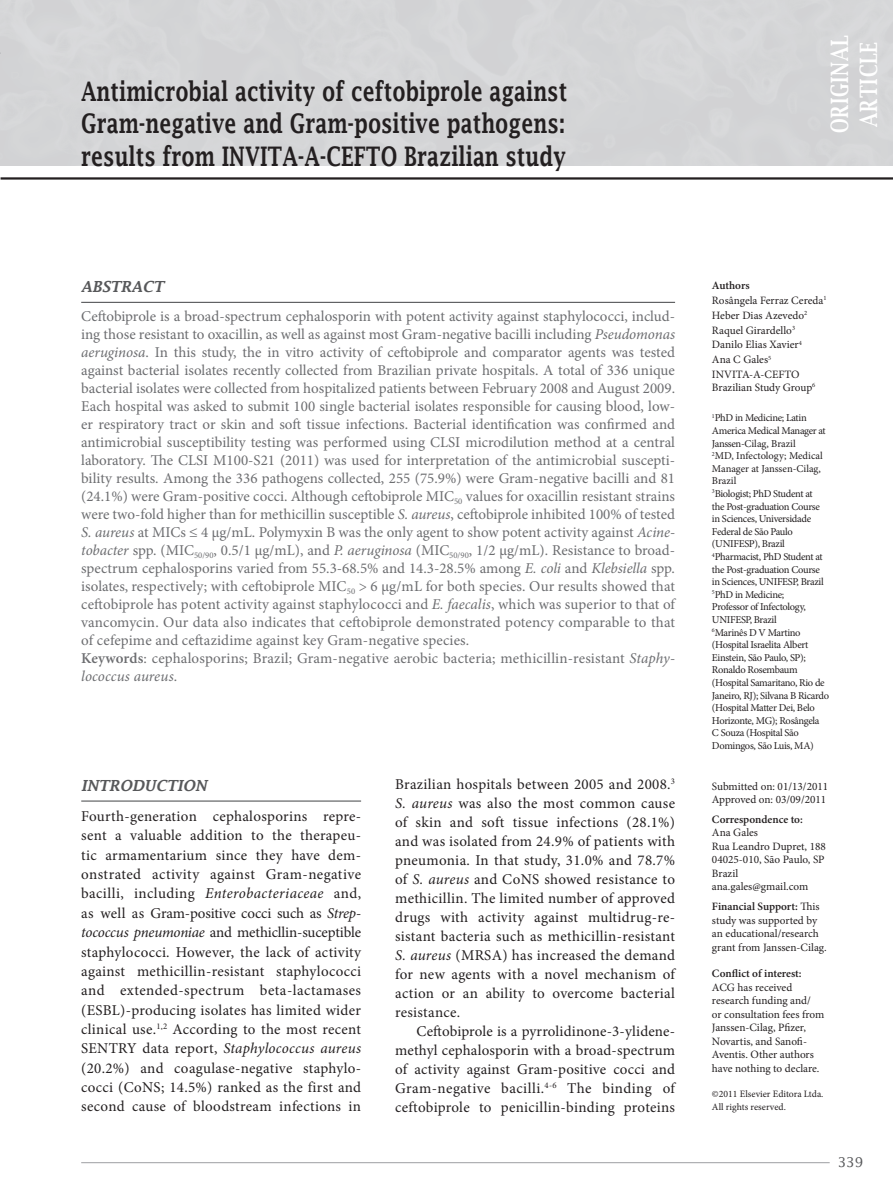
<style>
.page{position:relative;width:893px;height:1192px;background:#fff}
.page>*{position:absolute;margin:0;border:0;box-sizing:border-box;transform-origin:0 0}
.t1{font:600 27px/32.4px "Lucida Fax";color:#231f20;text-align:justify;scale:.75 1}
.t2{font:600 24px/28.8px "Lucida Bright";letter-spacing:.04em;color:#fff;scale:.75 1}
.t3{font:15px/18px "Minion Pro";color:#6c6d70}
.t4{font:15px/19.4px "Minion Pro";letter-spacing:.02em;color:#231f20;text-align:justify}
.t5{font:italic 600 15px "Lucida Fax";color:#57585a}
.t6{font:13.5px "Lucida Fax";color:#57585a}
.t7{font:11.25px/13.5px "Minion Pro";color:#231f20}
.t8{font:600 11.25px "Minion Pro";color:#231f20}
.t9{font:10.5px/12.6px "Minion Pro";letter-spacing:-.03em;color:#231f20}
.t10{font:9.75px/13.5px "Minion Pro";color:#231f20}
.s1{font-style:italic}
.s2{font-weight:600}
</style>
<div class="page">
<hr style="left:1px;top:177px;width:892px;height:3px;background:#231f20">
<hr style="left:81px;top:1162px;width:749px;height:1px;background:#a8a9ad">
<hr style="left:81px;top:302px;width:594px;height:1px;background:#57585a">
<hr style="left:81px;top:800px;width:280px;height:1px;background:#57585a">
<h1 class="t1" style="left:81px;top:75px;width:650px">Antimicrobial activity of ceftobiprole against Gram-negative and Gram-positive pathogens: results from INVITA-A-CEFTO Brazilian study</h1>
<h2 class="t2" style="left:825px;top:133px;width:132px;rotate:-90deg">ORIGINAL<br>ARTICLE</h2>
<p class="t5" style="left:81px;top:278px;width:84px">ABSTRACT</p>
<p class="t3" style="left:81px;top:307px;width:597px">Ceftobiprole is a broad-spectrum cephalosporin with potent activity against staphylococci, includ&shy;ing those resistant to oxacillin, as well as against most Gram-negative bacilli including <span class="s1">Pseudomonas aeruginosa</span>. In this study, the in vitro activity of ceftobiprole and comparator agents was tested against bacterial isolates recently collected from Brazilian private hospitals. A total of 336 unique bacterial isolates were collected from hospitalized patients between February 2008 and August 2009.<br>Each hospital was asked to submit 100 single bacterial isolates responsible for causing blood, low&shy;er respiratory tract or skin and soft tissue infections. Bacterial identification was confirmed and antimicrobial susceptibility testing was performed using CLSI microdilution method at a central laboratory. The CLSI M100-S21 (2011) was used for interpretation of the antimicrobial suscepti&shy;bility results. Among the 336 pathogens collected, 255 (75.9%) were Gram-negative bacilli and 81 (24.1%) were Gram-positive cocci. Although ceftobiprole MIC<sub>50</sub> values for oxacillin resistant strains were two-fold higher than for methicillin susceptible <span class="s1">S. aureus</span>, ceftobiprole inhibited 100% of tested <span class="s1">S. aureus</span> at MICs ≤ 4 μg/mL. Polymyxin B was the only agent to show potent activity against <span class="s1">Acine&shy;tobacter</span> spp. (MIC<sub>50/90</sub>, 0.5/1 μg/mL), and <span class="s1">P. aeruginosa</span> (MIC<sub>50/90</sub>, 1/2 μg/mL). Resistance to broad&shy;spectrum cephalosporins varied from 55.3-68.5% and 14.3-28.5% among <span class="s1">E. coli</span> and <span class="s1">Klebsiella</span> spp. isolates, respectively; with ceftobiprole MIC<sub>50</sub> &gt; 6 μg/mL for both species. Our results showed that ceftobiprole has potent activity against staphylococci and <span class="s1">E. faecalis</span>, which was superior to that of vancomycin. Our data also indicates that ceftobiprole demonstrated potency comparable to that of cefepime and ceftazidime against key Gram-negative species.<br><span class="s2">Keywords</span>: cephalosporins; Brazil; Gram-negative aerobic bacteria; methicillin-resistant <span class="s1">Staphy&shy;lococcus aureus</span>.</p>
<p class="t5" style="left:81px;top:777px;width:127px">INTRODUCTION</p>
<p class="t4" style="left:81px;top:806px;width:282px">Fourth-generation cephalosporins repre&shy;sent a valuable addition to the therapeu&shy;tic armamentarium since they have dem&shy;onstrated activity against Gram-negative bacilli, including <span class="s1">Enterobacteriaceae</span> and, as well as Gram-positive cocci such as <span class="s1">Strep&shy;tococcus pneumoniae</span> and methicllin-suceptible staphylococci. However, the lack of activity against methicillin-resistant staphylococci and extended-spectrum beta-lactamases (ESBL)-producing isolates has limited wider clinical use.<sup>1,2</sup> According to the most recent SENTRY data report, <span class="s1">Staphylococcus aureus </span>(20.2%) and coagulase-negative staphylo&shy;cocci (CoNS; 14.5%) ranked as the first and second cause of bloodstream infections in</p>
<p class="t4" style="left:395px;top:774px;width:283px">Brazilian hospitals between 2005 and 2008.<sup>3<br></sup><span class="s1">S. aureus</span> was also the most common cause of skin and soft tissue infections (28.1%) and was isolated from 24.9% of patients with pneumonia. In that study, 31.0% and 78.7% of <span class="s1">S. aureus</span> and CoNS showed resistance to methicillin. The limited number of approved drugs with activity against multidrug-re&shy;sistant bacteria such as methicillin-resistant <span class="s1">S. aureus</span> (MRSA) has increased the demand for new agents with a novel mechanism of action or an ability to overcome bacterial resistance.</p>
<p class="t4" style="left:395px;top:1021px;width:283px;line-height:18.9px;text-indent:21px">Ceftobiprole is a pyrrolidinone-3-ylidene&shy;methyl cephalosporin with a broad-spectrum of activity against Gram-positive cocci and Gram-negative bacilli.<sup>4-6</sup> The binding of ceftobiprole to penicillin-binding proteins</p>
<p class="t7" style="left:712px;top:278px;width:116px;line-height:14.9px"><span class="s2">Authors<br></span>Rosângela Ferraz Cereda<sup>1<br></sup>Heber Dias Azevedo<sup>2<br></sup>Raquel Girardello<sup>3<br></sup>Danilo Elias Xavier<sup>4<br></sup>Ana C Gales<sup>5<br></sup>INVITA-A-CEFTO</p>
<p class="t7" style="left:712px;top:381px;width:105px">Brazilian Study Group<sup>6</sup></p>
<p class="t9" style="left:712px;top:412px;width:119px"><sup>1</sup>PhD in Medicine; Latin<br>America Medical Manager at<br>Janssen-Cilag, Brazil<br><sup>2</sup>MD, Infectology; Medical<br>Manager at Janssen-Cilag,<br>Brazil<br><sup>3</sup>Biologist; PhD Student at<br>the Post-graduation Course in Sciences, Universidade<br>Federal de São Paulo (UNIFESP), Brazil<br><sup>4</sup>Pharmacist, PhD Student at the Post-graduation Course in Sciences, UNIFESP, Brazil<br><sup>5</sup>PhD in Medicine;<br>Professor of Infectology,<br>UNIFESP, Brazil<br><sup>6</sup>Marinês D V Martino (Hospital Israelita Albert<br>Einstein, São Paulo, SP);<br>Ronaldo Rosembaum (Hospital Samaritano, Rio de<br>Janeiro, RJ); Silvana B Ricardo (Hospital Matter Dei, Belo<br>Horizonte, MG); Rosângela<br>C Souza (Hospital São<br>Domingos, São Luis, MA)</p>
<p class="t7" style="left:712px;top:779px;width:118px">Submitted on: 01/13/2011<br>Approved on: 03/09/2011</p>
<p class="t8" style="left:712px;top:811px;width:92px">Correspondence to:</p>
<p class="t7" style="left:712px;top:826px;width:115px">Ana Gales<br>Rua Leandro Dupret, 188<br>04025-010, São Paulo, SP<br>Brazil ana.gales@gmail.com</p>
<p class="t7" style="left:712px;top:900px;width:116px"><span class="s2">Financial Support:</span> This study was supported by an educational/research grant from Janssen-Cilag.</p>
<p class="t8" style="left:712px;top:965px;width:91px">Conflict of interest:</p>
<p class="t7" style="left:712px;top:980px;width:114px">ACG has received research funding and/<br>or consultation fees from<br>Janssen-Cilag, Pfizer,<br>Novartis, and Sanofi-<br>Aventis. Other authors have nothing to declare.</p>
<p class="t10" style="left:712px;top:1087px;width:113px">©2011 Elsevier Editora Ltda.<br>All rights reserved.</p>
<p class="t6" style="left:838px;top:1154px;width:27px">339</p>
</div>
